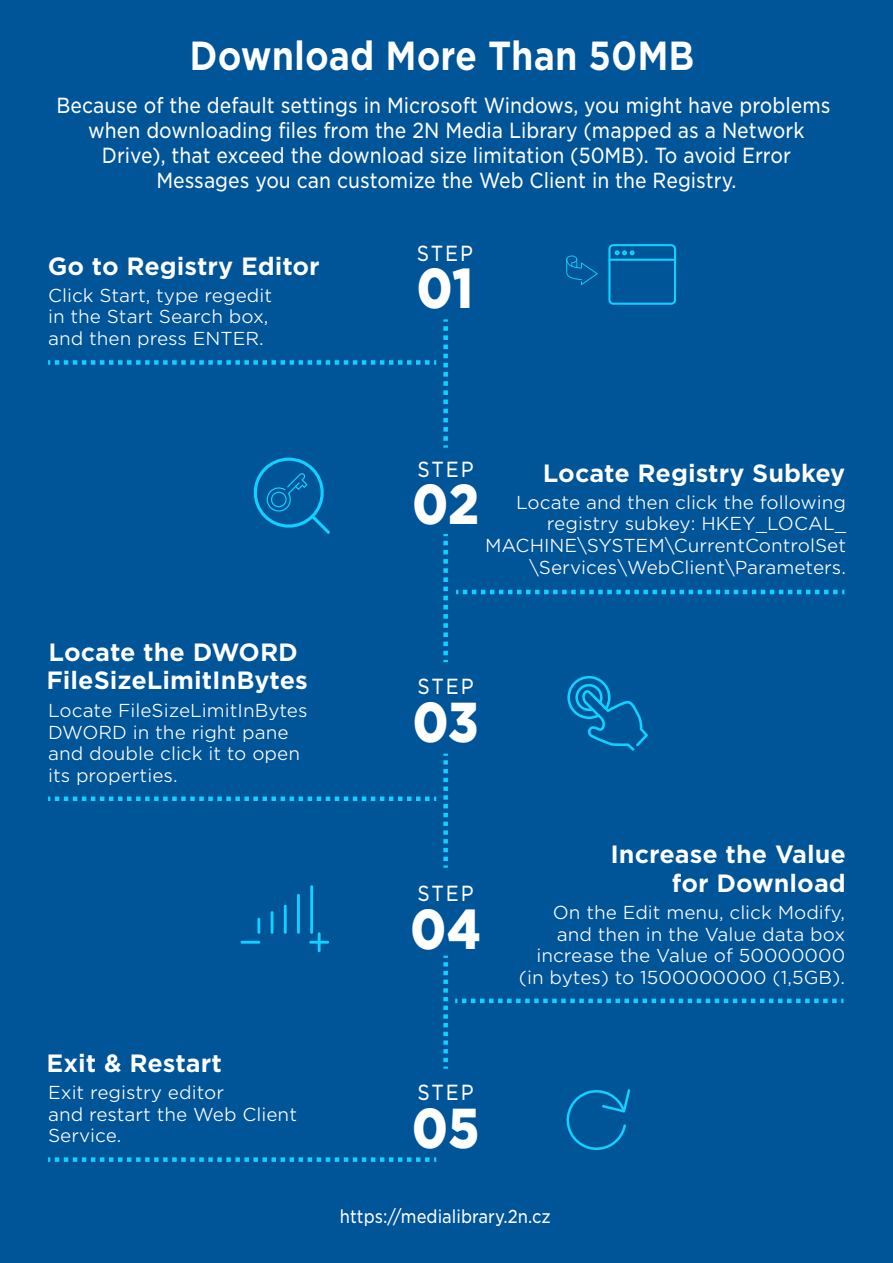
<style>
.page{position:relative;width:893px;height:1263px;background:#059}
.page>*{position:absolute;margin:0;border:0;box-sizing:border-box;transform-origin:0 0}
.t1{font:900 54px "Gotham S Sm";letter-spacing:-.01em;color:#fff;scale:.88 1}
.t2{font:700 39px "Gotham S Sm";color:#fff;scale:.88 1}
.t3{font:700 24px/28.8px "Gotham S Sm";color:#fff}
.t4{font:21px/25.2px "Gotham S Sm";color:#fff;text-align:center;scale:.88 1}
.t5{font:300 18px/21.6px "Gotham S Sm";color:#fff}
.t6{font:18px "Gotham S Sm";color:#fff;scale:.88 1}
</style>
<div class="page">
<svg style="left:443px;top:319px;width:5px;height:129px"></svg>
<svg style="left:443px;top:534px;width:5px;height:128px"></svg>
<svg style="left:443px;top:753px;width:5px;height:115px"></svg>
<svg style="left:443px;top:956px;width:5px;height:113px"></svg>
<svg style="left:48px;top:360px;width:388px;height:5px"></svg>
<svg style="left:456px;top:590px;width:388px;height:4px"></svg>
<svg style="left:48px;top:796px;width:388px;height:5px"></svg>
<svg style="left:455px;top:998px;width:388px;height:5px"></svg>
<svg style="left:48px;top:1157px;width:388px;height:5px"></svg>
<svg style="left:566px;top:1089px;width:64px;height:61px"></svg>
<svg style="left:608px;top:244px;width:68px;height:61px"></svg>
<svg style="left:566px;top:255px;width:32px;height:30px"></svg>
<svg style="left:567px;top:676px;width:81px;height:75px"></svg>
<svg style="left:253px;top:458px;width:77px;height:76px"></svg>
<hr style="left:318px;top:932px;width:3px;height:20px;background:#10d1ff">
<hr style="left:309px;top:941px;width:20px;height:3px;background:#10d1ff">
<hr style="left:241px;top:941px;width:19px;height:3px;background:#10d1ff">
<hr style="left:257px;top:918px;width:3px;height:16px;background:#10d1ff">
<hr style="left:271px;top:911px;width:2px;height:23px;background:#10d1ff">
<hr style="left:297px;top:894px;width:3px;height:40px;background:#10d1ff">
<hr style="left:284px;top:905px;width:3px;height:29px;background:#10d1ff">
<hr style="left:310px;top:885px;width:3px;height:49px;background:#10d1ff">
<h2 class="t2" style="left:190px;top:29px;width:575px">Download More Than 50MB</h2>
<p class="t4" style="left:57px;top:92px;width:881px">Because of the default settings in Microsoft Windows, you might have problems when downloading files from the 2N Media Library (mapped as a Network Drive), that exceed the download size limitation (50MB). To avoid Error Messages you can customize the Web Client in the Registry.</p>
<h3 class="t3" style="left:48px;top:252px;width:274px">Go to Registry Editor</h3>
<p class="t5" style="left:48px;top:284px;width:226px">Click Start, type regedit in the Start Search box, and then press ENTER.</p>
<p class="t4" style="left:417px;top:240px;width:65px">STEP</p>
<h1 class="t1" style="left:416px;top:250px;width:66px">01</h1>
<h3 class="t3" style="left:46px;top:637px;width:263px">Locate the DWORD<br>FileSizeLimitInBytes</h3>
<p class="t5" style="left:48px;top:699px;width:261px">Locate FileSizeLimitInBytes<br>DWORD in the right pane and double click it to open its properties.</p>
<h3 class="t3" style="left:47px;top:1049px;width:177px">Exit &amp; Restart</h3>
<p class="t5" style="left:48px;top:1081px;width:250px">Exit registry editor<br>and restart the Web Client<br>Service.</p>
<p class="t4" style="left:418px;top:456px;width:65px">STEP</p>
<h1 class="t1" style="left:412px;top:466px;width:78px">02</h1>
<h3 class="t3" style="left:543px;top:459px;width:304px">Locate Registry Subkey</h3>
<p class="t5" style="left:485px;top:491px;width:363px;text-align:right">Locate and then click the following registry subkey: HKEY_LOCAL_ MACHINE\SYSTEM\CurrentControlSet \Services\WebClient\Parameters.</p>
<p class="t4" style="left:418px;top:673px;width:65px">STEP</p>
<h1 class="t1" style="left:412px;top:683px;width:77px">03</h1>
<p class="t4" style="left:418px;top:880px;width:65px">STEP</p>
<h1 class="t1" style="left:410px;top:890px;width:82px">04</h1>
<p class="t4" style="left:418px;top:1080px;width:65px">STEP</p>
<h1 class="t1" style="left:412px;top:1090px;width:79px">05</h1>
<h3 class="t3" style="left:610px;top:839px;width:237px;text-align:right">Increase the Value for Download</h3>
<p class="t5" style="left:519px;top:901px;width:328px;text-align:right">On the Edit menu, click Modify, and then in the Value data box increase the Value of 50000000 (in bytes) to 1500000000 (1,5GB).</p>
<p class="t6" style="left:340px;top:1204px;width:241px">https://medialibrary.2n.cz</p>
</div>
